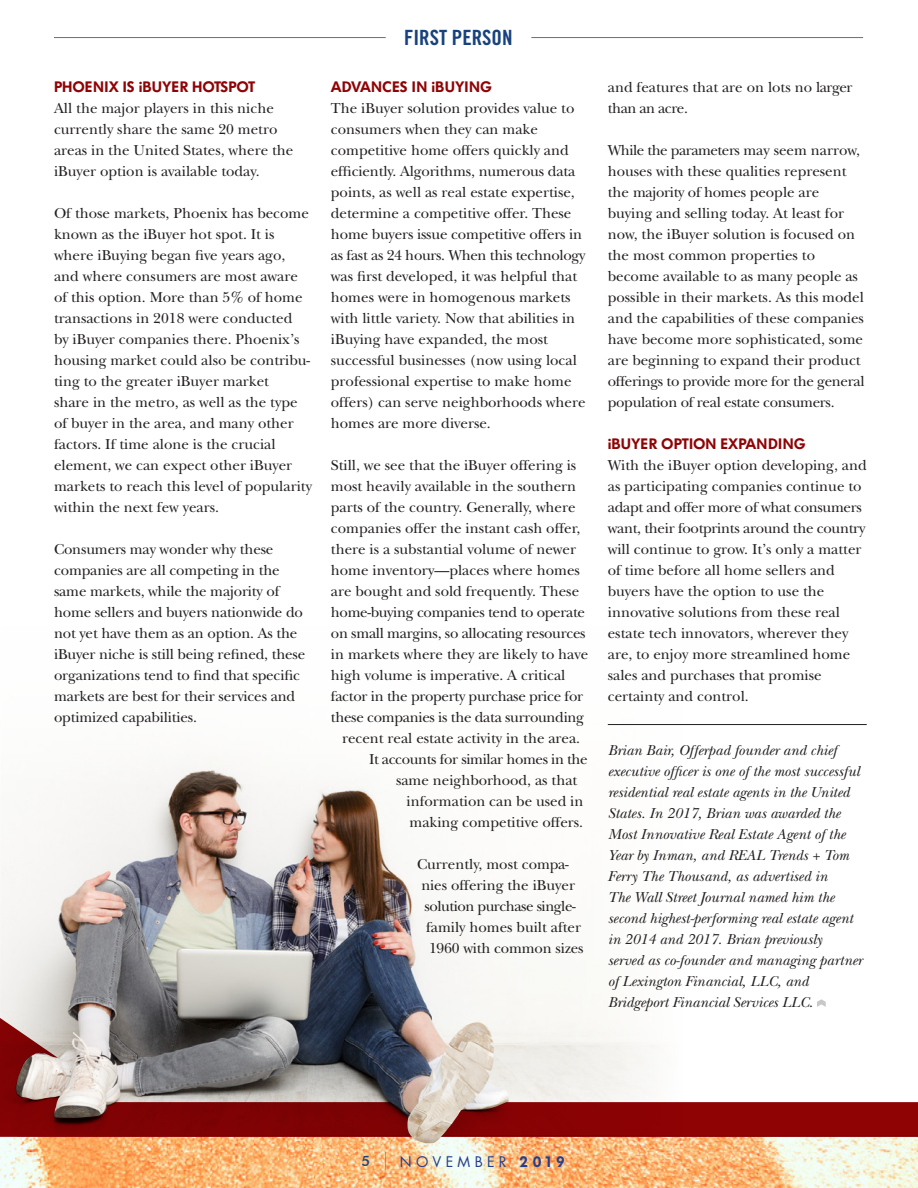
<style>
.page{position:relative;width:918px;height:1188px;background:#fff}
.page>*{position:absolute;margin:0;border:0;box-sizing:border-box;transform-origin:0 0}
.t1{font:21px "Trade Gothic LT Std Bd Cn 20";color:#17427d}
.t2{font:15px/21px "New Baskerville";color:#231f20}
.t3{font:italic 15px/21px "New Baskerville";color:#231f20}
.t4{font:15px "New Baskerville";letter-spacing:-.02em;color:#231f20}
.t5{font:600 15px "Futura BQ";color:#8f0305}
.t6{font:15px "New Baskerville";letter-spacing:-.025em;color:#231f20}
.t7{font:15px "New Baskerville";letter-spacing:-.03em;color:#231f20}
.t8{font:14.25px "Futura Std";letter-spacing:.3em;color:#253f8e}
.t9{font:500 14.25px "Futura BT";color:#17427d}
.s1{font-style:normal}
.s2{font-family:"Futura BQ";font-weight:600;font-size:15px}
</style>
<div class="page">
<img style="left:0;top:1137px;width:918px;height:51px">
<hr style="left:0;top:1135px;width:918px;height:2px;background:#8f0305">
<img style="left:0;top:761px;width:785px;height:383px">
<div style="left:521px;top:649px;width:397px;height:486px;background:#fff"></div>
<hr style="left:608px;top:724px;width:259px;height:1px;background:#231f20">
<svg style="left:817px;top:999px;width:9px;height:8px"></svg>
<svg style="left:385px;top:1152px;width:1px;height:18px"></svg>
<hr style="left:54px;top:37px;width:332px;height:1px;background:#6d6f72">
<hr style="left:531px;top:37px;width:332px;height:1px;background:#6d6f72">
<svg style="left:0;top:1018px;width:411px;height:118px;background:#815b5c"></svg>
<svg style="left:442px;top:1102px;width:476px;height:34px;background:#8e0c0e"></svg>
<p class="t5" style="left:54px;top:78px;width:203px">PHOENIX IS iBUYER HOTSPOT</p>
<p class="t2" style="left:54px;top:98px;width:241px">All the major players in this niche currently share the same 20 metro areas in the United States, where the iBuyer option is available today.</p>
<p class="t2" style="left:54px;top:203px;width:260px">Of those markets, Phoenix has become known as the iBuyer hot spot. It is where iBuying began five years ago, and where consumers are most aware of this option. More than 5% of home transactions in 2018 were conducted<br>by iBuyer companies there. Phoenix’s housing market could also be contribu&shy;ting to the greater iBuyer market<br>share in the metro, as well as the type of buyer in the area, and many other factors. If time alone is the crucial element, we can expect other iBuyer markets to reach this level of popularity within the next few years.</p>
<p class="t2" style="left:54px;top:539px;width:253px">Consumers may wonder why these companies are all competing in the same markets, while the majority of home sellers and buyers nationwide do not yet have them as an option. As the iBuyer niche is still being refined, these organizations tend to find that specific markets are best for their services and optimized capabilities.</p>
<p class="t1" style="left:404px;top:25px;width:110px">FIRST PERSON</p>
<p class="t5" style="left:331px;top:78px;width:162px">ADVANCES IN iBUYING</p>
<p class="t2" style="left:331px;top:98px;width:256px">The iBuyer solution provides value to consumers when they can make competitive home offers quickly and efficiently. Algorithms, numerous data points, as well as real estate expertise, determine a competitive offer. These home buyers issue competitive offers in as fast as 24 hours. When this technology was first developed, it was helpful that homes were in homogenous markets with little variety. Now that abilities in iBuying have expanded, the most successful businesses (now using local professional expertise to make home offers) can serve neighborhoods where homes are more diverse.</p>
<p class="t2" style="left:331px;top:455px;width:247px">Still, we see that the iBuyer offering is</p>
<p class="t2" style="left:331px;top:476px;width:247px">most heavily available in the southern</p>
<p class="t2" style="left:331px;top:497px;width:246px">parts of the country. Generally, where</p>
<p class="t2" style="left:331px;top:518px;width:251px">companies offer the instant cash offer,</p>
<p class="t2" style="left:331px;top:539px;width:247px">there is a substantial volume of newer</p>
<p class="t2" style="left:331px;top:560px;width:250px">home inventory—places where homes</p>
<p class="t2" style="left:331px;top:581px;width:250px">are bought and sold frequently. These</p>
<p class="t4" style="left:331px;top:604px;width:256px">home-buying companies tend to operate</p>
<p class="t4" style="left:331px;top:625px;width:256px">on small margins, so allocating resources</p>
<p class="t2" style="left:331px;top:644px;width:259px">in markets where they are likely to have</p>
<p class="t2" style="left:331px;top:665px;width:236px">high volume is imperative. A critical</p>
<p class="t4" style="left:331px;top:688px;width:254px">factor in the property purchase price for</p>
<p class="t4" style="left:331px;top:709px;width:255px">these companies is the data surrounding</p>
<p class="t2" style="left:342px;top:728px;width:240px">recent real estate activity in the area.</p>
<p class="t6" style="left:369px;top:751px;width:220px">It accounts for similar homes in the</p>
<p class="t2" style="left:396px;top:770px;width:183px">same neighborhood, as that</p>
<p class="t2" style="left:406px;top:791px;width:178px">information can be used in</p>
<p class="t2" style="left:410px;top:812px;width:175px">making competitive offers.</p>
<p class="t2" style="left:417px;top:854px;width:153px">Currently, most compa-</p>
<p class="t2" style="left:422px;top:875px;width:155px">nies offering the iBuyer</p>
<p class="t7" style="left:424px;top:898px;width:153px">solution purchase single-</p>
<p class="t2" style="left:426px;top:917px;width:157px">family homes built after</p>
<p class="t2" style="left:429px;top:938px;width:156px">1960 with common sizes</p>
<p class="t2" style="left:608px;top:77px;width:246px">and features that are on lots no larger than an acre.</p>
<p class="t2" style="left:608px;top:140px;width:258px">While the parameters may seem narrow, houses with these qualities represent the majority of homes people are buying and selling today. At least for now, the iBuyer solution is focused on the most common properties to become available to as many people as possible in their markets. As this model and the capabilities of these companies have become more sophisticated, some are beginning to expand their product offerings to provide more for the general population of real estate consumers.</p>
<p class="t5" style="left:608px;top:435px;width:199px">iBUYER OPTION EXPANDING</p>
<p class="t2" style="left:608px;top:455px;width:260px">With the iBuyer option developing, and as participating companies continue to adapt and offer more of what consumers want, their footprints around the country will continue to grow. It’s only a matter of time before all home sellers and buyers have the option to use the innovative solutions from these real estate tech innovators, wherever they are, to enjoy more streamlined home sales and purchases that promise certainty and control.</p>
<p class="t3" style="left:608px;top:740px;width:256px">Brian Bair, Offerpad founder and chief executive officer is one of the most successful residential real estate agents in the United States. In 2017, Brian was awarded the Most Innovative Real Estate Agent of the Year by Inman, and REAL Trends + Tom Ferry The Thousand, as advertised in<br>The Wall Street Journal named him the second highest-performing real estate agent in 2014 and 2017. Brian previously<br>served as co-founder and managing partner of Lexington Financial, LLC, and Bridgeport Financial Services LLC<span class="s1">.</span></p>
<p class="t9" style="left:362px;top:1153px;width:10px">5</p>
<p class="t8" style="left:400px;top:1152px;width:167px">NOVEMBER <span class="s2">2019</span></p>
</div>
